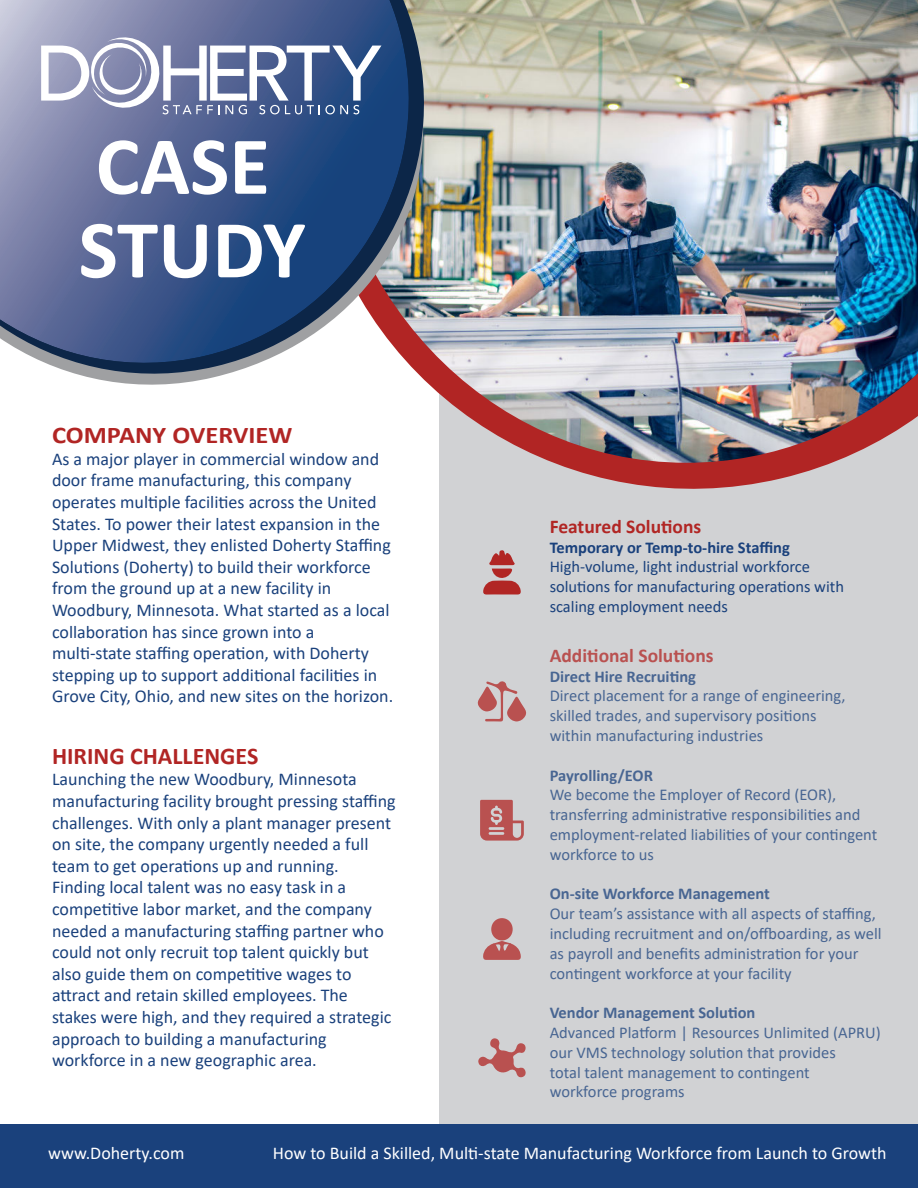
<style>
.page{position:relative;width:918px;height:1188px;background:#fff}
.page>*{position:absolute;margin:0;border:0;box-sizing:border-box;transform-origin:0 0}
.t1{font:700 24px "Calibri";color:#b12524}
.t2{font:700 24px "Calibri";color:#b12524;scale:1.1 1}
.t3{font:700 19.5px "Calibri";color:rgb(177 38 36/.75)}
.t4{font:700 19.5px "Calibri";color:#b12624}
.t5{font:18px/21.6px "Calibri";color:#1a417c}
.t6{font:18px "Calibri";color:#fff}
.t7{font:16.5px/19.8px "Calibri";color:rgb(26 65 124/.75)}
.t8{font:16.5px/19.8px "Calibri";color:#1a417c}
.t9{font:700 16.5px "Calibri";color:rgb(26 65 124/.75)}
.t10{font:700 16.5px "Calibri";color:#1a417c}
</style>
<div class="page">
<div style="left:439px;top:0;width:479px;height:1173px;background:#d1d2d4"></div>
<svg style="left:554px;top:463px;width:277px;height:26px;fill:#b12524"></svg>
<div style="left:0;top:1124px;width:918px;height:64px;background:#1a417c"></div>
<img style="left:455px;top:0;width:463px;height:463px">
<svg style="left:448px;top:0;width:7px;height:407px"></svg>
<svg style="left:73px;top:0;width:378px;height:401px"></svg>
<svg style="left:0;top:0;width:435px;height:373px;background:#617095"></svg>
<svg style="left:99px;top:140px;width:128px;height:55px"></svg>
<svg style="left:235px;top:141px;width:31px;height:53px"></svg>
<svg style="left:81px;top:224px;width:77px;height:54px"></svg>
<svg style="left:164px;top:225px;width:43px;height:53px"></svg>
<svg style="left:218px;top:225px;width:87px;height:53px"></svg>
<svg style="left:41px;top:37px;width:340px;height:77px"></svg>
<svg style="left:478px;top:1038px;width:48px;height:39px"></svg>
<div style="left:496px;top:1054px;width:15px;height:15px;background:#b95150;border-radius:50%"></div>
<svg style="left:483px;top:550px;width:38px;height:45px"></svg>
<svg style="left:491px;top:918px;width:22px;height:23px"></svg>
<svg style="left:483px;top:940px;width:38px;height:20px"></svg>
<svg style="left:478px;top:681px;width:48px;height:40px"></svg>
<svg style="left:480px;top:800px;width:44px;height:41px"></svg>
<h1 class="t2" style="left:52px;top:421px;width:220px">COMPANY OVERVIEW</h1>
<p class="t5" style="left:52px;top:449px;width:343px">As a major player in commercial window and door frame manufacturing, this company operates multiple facilities across the United States. To power their latest expansion in the Upper Midwest, they enlisted Doherty Staffing Solutions (Doherty) to build their workforce from the ground up at a new facility in Woodbury, Minnesota. What started as a local collaboration has since grown into a multi-state staffing operation, with Doherty stepping up to support additional facilities in Grove City, Ohio, and new sites on the horizon.</p>
<h1 class="t1" style="left:52px;top:742px;width:208px">HIRING CHALLENGES</h1>
<p class="t5" style="left:52px;top:768px;width:345px">Launching the new Woodbury, Minnesota manufacturing facility brought pressing staffing challenges. With only a plant manager present on site, the company urgently needed a full team to get operations up and running.<br>Finding local talent was no easy task in a competitive labor market, and the company needed a manufacturing staffing partner who could not only recruit top talent quickly but also guide them on competitive wages to attract and retain skilled employees. The stakes were high, and they required a strategic approach to building a manufacturing workforce in a new geographic area.</p>
<p class="t4" style="left:550px;top:513px;width:153px">Featured Solutions</p>
<p class="t10" style="left:550px;top:535px;width:242px">Temporary or Temp-to-hire Staffing</p>
<p class="t8" style="left:550px;top:557px;width:296px">High-volume, light industrial workforce solutions for manufacturing operations with scaling employment needs</p>
<p class="t3" style="left:550px;top:642px;width:165px">Additional Solutions</p>
<p class="t9" style="left:550px;top:664px;width:148px">Direct Hire Recruiting</p>
<p class="t7" style="left:550px;top:686px;width:297px">Direct placement for a range of engineering, skilled trades, and supervisory positions within manufacturing industries</p>
<p class="t9" style="left:550px;top:763px;width:105px">Payrolling/EOR</p>
<p class="t7" style="left:550px;top:785px;width:329px">We become the Employer of Record (EOR), transferring administrative responsibilities and employment-related liabilities of your contingent workforce to us</p>
<p class="t9" style="left:550px;top:882px;width:222px">On-site Workforce Management</p>
<p class="t7" style="left:550px;top:903px;width:334px">Our team’s assistance with all aspects of staffing, including recruitment and on/offboarding, as well as payroll and benefits administration for your contingent workforce at your facility</p>
<p class="t9" style="left:550px;top:1001px;width:207px">Vendor Management Solution</p>
<p class="t7" style="left:550px;top:1022px;width:333px">Advanced Platform | Resources Unlimited (APRU) our VMS technology solution that provides<br>total talent management to contingent workforce programs</p>
<p class="t6" style="left:48px;top:1141px;width:138px">www.Doherty.com</p>
<p class="t6" style="left:273px;top:1141px;width:615px">How to Build a Skilled, Multi-state Manufacturing Workforce from Launch to Growth</p>
</div>
